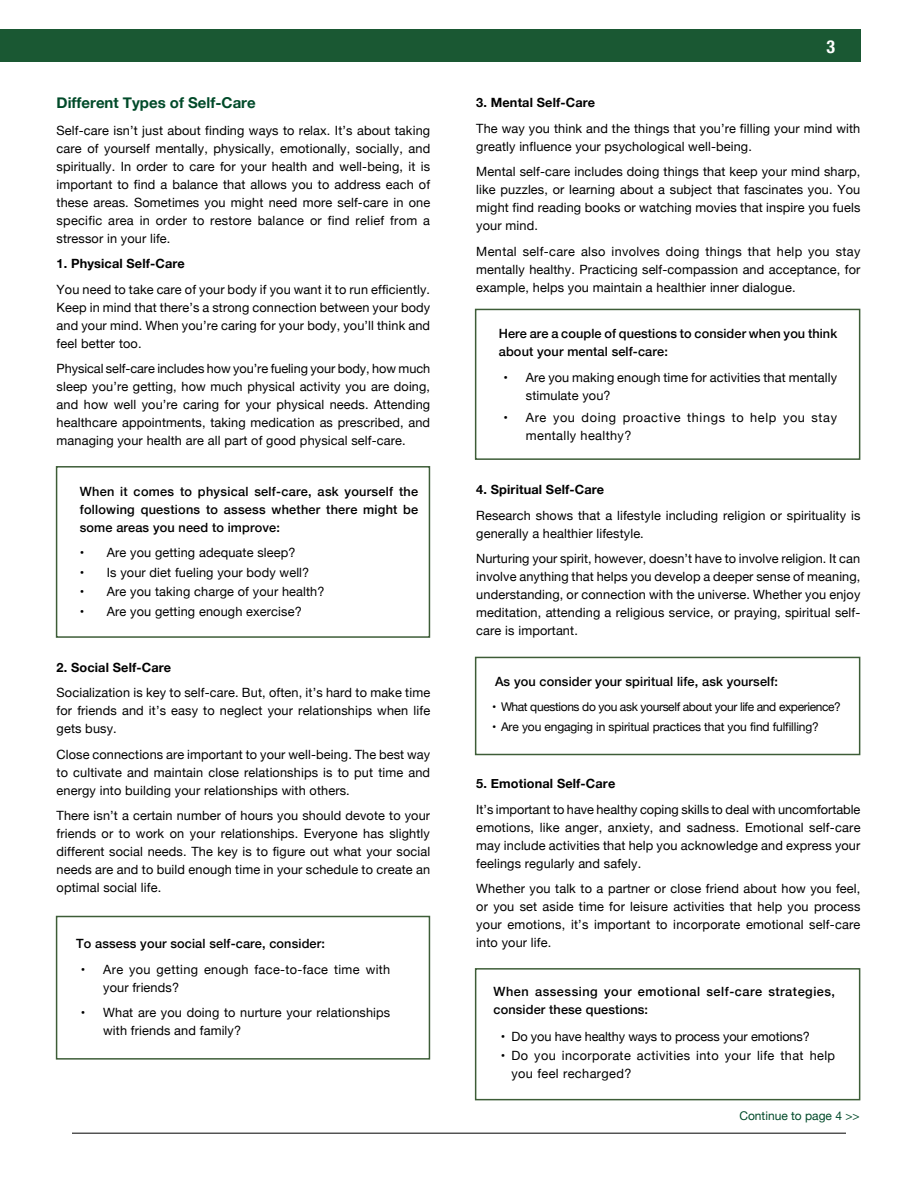
<style>
.page{position:relative;width:918px;height:1188px;background:#fff}
.page>*{position:absolute;margin:0;border:0;box-sizing:border-box;transform-origin:0 0}
.t1{font:700 condensed 18px "Helvetica Neue";color:#fff}
.t2{font:700 15px "Helvetica Neue";color:#014a29}
.t3{font:12.75px/18px "Helvetica Neue";letter-spacing:.01em;color:#000;text-align:justify}
.t4{font:500 12.75px/18px "Helvetica Neue";letter-spacing:.01em;color:#000101;text-align:justify}
.t5{font:700 12.75px "Helvetica Neue";letter-spacing:.01em;color:#000}
.t6{font:500 12.75px/18px "Helvetica Neue";letter-spacing:.04em;color:#000101}
.t7{font:12.75px/18px "Helvetica Neue";letter-spacing:.03em;color:#000}
.t8{font:12.75px/18px "Helvetica Neue";letter-spacing:.05em;color:#000}
.t9{font:12.75px "Helvetica Neue";letter-spacing:-.01em;color:#000}
.t10{font:12px "Helvetica Neue";letter-spacing:-.03em;color:#000}
.t11{font:12px "Helvetica Neue";letter-spacing:-.01em;color:#000}
.t12{font:12px "Helvetica Neue";color:#014a29}
</style>
<div class="page">
<div style="left:0;top:29px;width:860px;height:33px;background:#1a5833"></div>
<hr style="left:72px;top:1133px;width:774px;height:1px;background:#000">
<div style="left:56px;top:466px;width:374px;height:172px;border:2px solid #3d5d37"></div>
<div style="left:475px;top:309px;width:385px;height:151px;border:2px solid #3d5d37"></div>
<div style="left:475px;top:657px;width:385px;height:98px;border:2px solid #3d5d37"></div>
<div style="left:475px;top:968px;width:385px;height:132px;border:2px solid #3d5d37"></div>
<div style="left:56px;top:916px;width:374px;height:144px;border:2px solid #3d5d37"></div>
<p class="t2" style="left:57px;top:91px;width:201px">Different Types of Self-Care</p>
<p class="t3" style="left:57px;top:122px;width:375px">Self-care isn’t just about finding ways to relax. It’s about taking care of yourself mentally, physically, emotionally, socially, and spiritually. In order to care for your health and well-being, it is important to find a balance that allows you to address each of these areas. Sometimes you might need more self-care in one specific area in order to restore balance or find relief from a stressor in your life.</p>
<p class="t5" style="left:57px;top:254px;width:130px">1. Physical Self-Care</p>
<p class="t3" style="left:57px;top:281px;width:375px">You need to take care of your body if you want it to run efficiently.<br>Keep in mind that there’s a strong connection between your body and your mind. When you’re caring for your body, you’ll think and feel better too.</p>
<p class="t3" style="left:57px;top:360px;width:375px">Physical self-care includes how you’re fueling your body, how much sleep you’re getting, how much physical activity you are doing, and how well you’re caring for your physical needs. Attending healthcare appointments, taking medication as prescribed, and managing your health are all part of good physical self-care.</p>
<p class="t4" style="left:80px;top:481px;width:340px">When it comes to physical self-care, ask yourself the following questions to assess whether there might be some areas you need to improve:</p>
<p class="t3" style="left:80px;top:544px;width:217px">• Are you getting adequate sleep?</p>
<p class="t3" style="left:80px;top:564px;width:231px">• Is your diet fueling your body well?</p>
<p class="t3" style="left:80px;top:583px;width:246px">• Are you taking charge of your health?</p>
<p class="t3" style="left:80px;top:603px;width:223px">• Are you getting enough exercise?</p>
<p class="t5" style="left:57px;top:657px;width:116px">2. Social Self-Care</p>
<p class="t3" style="left:57px;top:684px;width:375px">Socialization is key to self-care. But, often, it’s hard to make time for friends and it’s easy to neglect your relationships when life gets busy.</p>
<p class="t3" style="left:57px;top:746px;width:375px">Close connections are important to your well-being. The best way to cultivate and maintain close relationships is to put time and energy into building your relationships with others.</p>
<p class="t3" style="left:57px;top:807px;width:375px">There isn’t a certain number of hours you should devote to your friends or to work on your relationships. Everyone has slightly different social needs. The key is to figure out what your social needs are and to build enough time in your schedule to create an optimal social life.</p>
<p class="t4" style="left:76px;top:934px;width:250px">To assess your social self-care, consider:</p>
<p class="t3" style="left:103px;top:961px;width:289px;text-indent:-23px">• Are you getting enough face-to-face time with your friends?</p>
<p class="t3" style="left:103px;top:1005px;width:289px;text-indent:-23px">• What are you doing to nurture your relationships with friends and family?</p>
<h1 class="t1" style="left:827px;top:32px;width:10px">3</h1>
<p class="t5" style="left:476px;top:93px;width:120px">3. Mental Self-Care</p>
<p class="t3" style="left:476px;top:120px;width:386px">The way you think and the things that you’re filling your mind with greatly influence your psychological well-being.</p>
<p class="t3" style="left:476px;top:163px;width:386px">Mental self-care includes doing things that keep your mind sharp, like puzzles, or learning about a subject that fascinates you. You might find reading books or watching movies that inspire you fuels your mind.</p>
<p class="t3" style="left:476px;top:243px;width:386px">Mental self-care also involves doing things that help you stay mentally healthy. Practicing self-compassion and acceptance, for example, helps you maintain a healthier inner dialogue.</p>
<p class="t4" style="left:499px;top:324px;width:340px">Here are a couple of questions to consider when you think about your mental self-care:</p>
<p class="t3" style="left:526px;top:369px;width:313px;text-indent:-23px">• Are you making enough time for activities that mentally stimulate you?</p>
<p class="t8" style="left:526px;top:409px;width:313px;text-indent:-23px">• Are you doing proactive things to help you stay mentally healthy?</p>
<p class="t5" style="left:476px;top:480px;width:130px">4. Spiritual Self-Care</p>
<p class="t3" style="left:476px;top:507px;width:386px">Research shows that a lifestyle including religion or spirituality is generally a healthier lifestyle.</p>
<p class="t3" style="left:476px;top:550px;width:386px">Nurturing your spirit, however, doesn’t have to involve religion. It can involve anything that helps you develop a deeper sense of meaning, understanding, or connection with the universe. Whether you enjoy meditation, attending a religious service, or praying, spiritual self&shy;care is important.</p>
<p class="t4" style="left:495px;top:671px;width:285px">As you consider your spiritual life, ask yourself:</p>
<p class="t10" style="left:492px;top:698px;width:350px">• What questions do you ask yourself about your life and experience?</p>
<p class="t11" style="left:492px;top:718px;width:328px">• Are you engaging in spiritual practices that you find fulfilling?</p>
<p class="t5" style="left:476px;top:774px;width:141px">5. Emotional Self-Care</p>
<p class="t3" style="left:476px;top:801px;width:386px">It’s important to have healthy coping skills to deal with uncomfortable emotions, like anger, anxiety, and sadness. Emotional self-care may include activities that help you acknowledge and express your feelings regularly and safely.</p>
<p class="t3" style="left:476px;top:880px;width:386px">Whether you talk to a partner or close friend about how you feel, or you set aside time for leisure activities that help you process your emotions, it’s important to incorporate emotional self-care into your life.</p>
<p class="t6" style="left:494px;top:981px;width:343px">When assessing your emotional self-care strategies, consider these questions:</p>
<p class="t9" style="left:501px;top:1027px;width:310px">• Do you have healthy ways to process your emotions?</p>
<p class="t7" style="left:512px;top:1047px;width:325px;text-indent:-11px">• Do you incorporate activities into your life that help you feel recharged?</p>
<p class="t12" style="left:739px;top:1107px;width:122px">Continue to page 4 &gt;&gt;</p>
</div>
